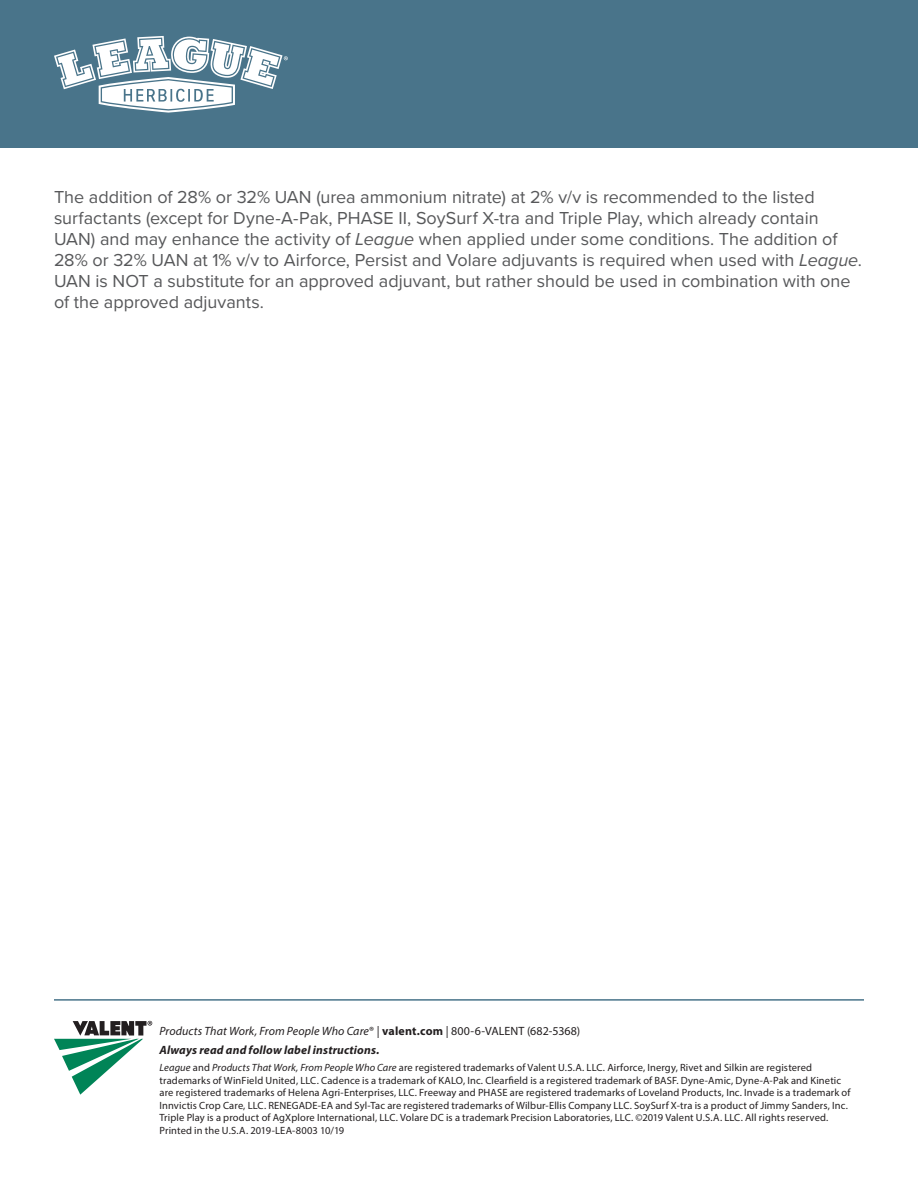
<style>
.page{position:relative;width:918px;height:1188px;background:#fff}
.page>*{position:absolute;margin:0;border:0;box-sizing:border-box;transform-origin:0 0}
.body{font:18px/21px "Proxima Nova";color:#57585a}
.t1{font:italic 700 12px/18.9px "Myriad Pro";letter-spacing:.015em;color:#231f20}
.t2{font:10.5px/12.6px "Myriad Pro";letter-spacing:.01em;color:#231f20}
.s1{font-style:italic}
.s2{font-weight:400}
.s3{font-weight:400;font-style:normal}
.s4{font-style:normal}
</style>
<div class="page">
<div style="left:0;top:0;width:918px;height:148px;background:#49748a"></div>
<svg style="left:54px;top:36px;width:234px;height:77px"></svg>
<hr style="left:54px;top:999px;width:810px;height:2px;background:#49748a">
<svg style="left:54px;top:1021px;width:98px;height:74px"></svg>
<p class="body" style="left:54px;top:187px;width:809px">The addition of 28% or 32% UAN (urea ammonium nitrate) at 2% v/v is recommended to the listed surfactants (except for Dyne-A-Pak, PHASE II, SoySurf X-tra and Triple Play, which already contain UAN) and may enhance the activity of <span class="s1">League</span> when applied under some conditions. The addition of 28% or 32% UAN at 1% v/v to Airforce, Persist and Volare adjuvants is required when used with <span class="s1">League</span>.<br>UAN is NOT a substitute for an approved adjuvant, but rather should be used in combination with one of the approved adjuvants.</p>
<p class="t1" style="left:160px;top:1021px;width:422px"><span class="s2">Products That Work, From People Who Care</span><span class="s3">® |</span> <span class="s4">valent.com</span> <span class="s3">| 800-6-VALENT (682-5368)<br></span>Always read and follow label instructions.</p>
<p class="t2" style="left:160px;top:1061px;width:693px"><span class="s1">League</span> and <span class="s1">Products That Work, From People Who Care</span> are registered trademarks of Valent U.S.A. LLC. Airforce, Inergy, Rivet and Silkin are registered trademarks of WinField United, LLC. Cadence is a trademark of KALO, Inc. Clearfield is a registered trademark of BASF. Dyne-Amic, Dyne-A-Pak and Kinetic are registered trademarks of Helena Agri-Enterprises, LLC. Freeway and PHASE are registered trademarks of Loveland Products, Inc. Invade is a trademark of Innvictis Crop Care, LLC. RENEGADE-EA and Syl-Tac are registered trademarks of Wilbur-Ellis Company LLC. SoySurf X-tra is a product of Jimmy Sanders, Inc.<br>Triple Play is a product of AgXplore International, LLC. Volare DC is a trademark Precision Laboratories, LLC. ©2019 Valent U.S.A. LLC. All rights reserved.<br>Printed in the U.S.A. 2019-LEA-8003 10/19</p>
</div>
